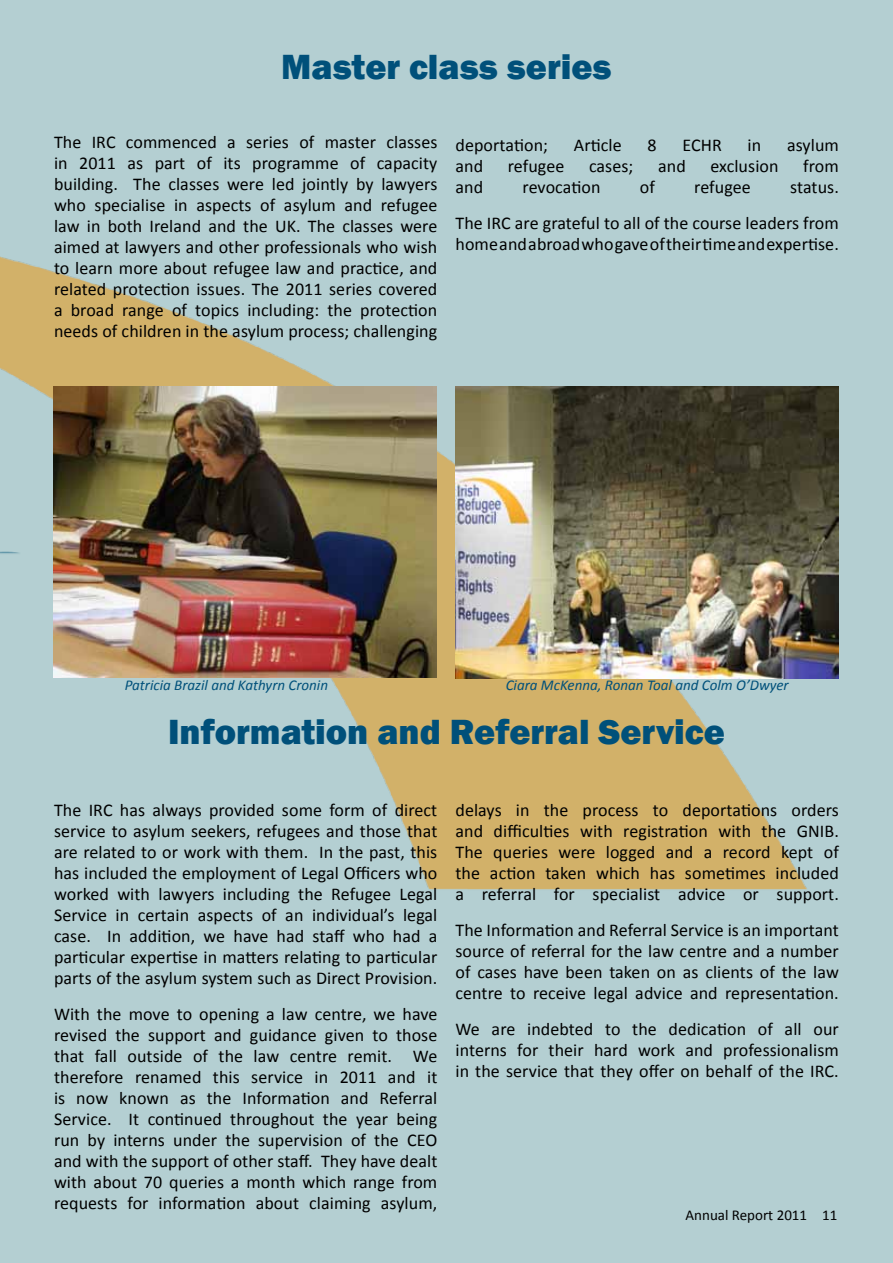
<style>
.page{position:relative;width:893px;height:1263px;background:#b4cfd2}
.page>*{position:absolute;margin:0;border:0;box-sizing:border-box;transform-origin:0 0}
.t1{font:800 36px "Franklin Gothic";color:#00507a}
.t2{font:18px/21px "Calibri";letter-spacing:.005em;color:#000;text-align:justify}
.t3{font:italic 15px "Calibri";color:#00507a}
.t4{font:15px "Calibri";color:#000}
</style>
<div class="page">
<img style="left:0;top:256px;width:825px;height:634px">
<img style="left:53px;top:387px;width:384px;height:290px">
<img style="left:455px;top:387px;width:384px;height:291px">
<h1 class="t1" style="left:281px;top:44px;width:332px">Master class series</h1>
<p class="t2" style="left:54px;top:132px;width:385px">The IRC commenced a series of master classes in 2011 as part of its programme of capacity building. The classes were led jointly by lawyers who specialise in aspects of asylum and refugee law in both Ireland and the UK. The classes were aimed at lawyers and other professionals who wish to learn more about refugee law and practice, and related protection issues. The 2011 series covered a broad range of topics including: the protection needs of children in the asylum process; challenging</p>
<p class="t2" style="left:455px;top:135px;width:94px">deportation;</p>
<p class="t2" style="left:574px;top:135px;width:49px">Article</p>
<p class="t2" style="left:647px;top:135px;width:11px">8</p>
<p class="t2" style="left:682px;top:135px;width:41px">ECHR</p>
<p class="t2" style="left:748px;top:135px;width:15px">in</p>
<p class="t2" style="left:787px;top:135px;width:53px">asylum</p>
<p class="t2" style="left:455px;top:156px;width:29px">and</p>
<p class="t2" style="left:508px;top:156px;width:58px">refugee</p>
<p class="t2" style="left:589px;top:156px;width:46px">cases;</p>
<p class="t2" style="left:658px;top:156px;width:29px">and</p>
<p class="t2" style="left:710px;top:156px;width:70px">exclusion</p>
<p class="t2" style="left:803px;top:156px;width:37px">from</p>
<p class="t2" style="left:455px;top:177px;width:29px">and</p>
<p class="t2" style="left:523px;top:177px;width:79px">revocation</p>
<p class="t2" style="left:640px;top:177px;width:17px">of</p>
<p class="t2" style="left:694px;top:177px;width:58px">refugee</p>
<p class="t2" style="left:455px;top:169px;width:385px;line-height:36px;text-align:right">status.<br>The IRC are grateful to all of the course leaders from</p>
<p class="t2" style="left:455px;top:234px;width:385px">home and abroad who gave of their time and expertise.</p>
<p class="t3" style="left:125px;top:674px;width:205px">Patricia Brazil and Kathyrn Cronin</p>
<p class="t3" style="left:506px;top:674px;width:284px">Ciara McKenna, Ronan Toal and Colm O’Dwyer</p>
<h1 class="t1" style="left:168px;top:708px;width:558px">Information and Referral Service</h1>
<p class="t2" style="left:54px;top:799px;width:385px">The IRC has always provided some form of direct service to asylum seekers, refugees and those that are related to or work with them. In the past, this has included the employment of Legal Officers who worked with lawyers including the Refugee Legal Service in certain aspects of an individual’s legal case. In addition, we have had staff who had a particular expertise in matters relating to particular parts of the asylum system such as Direct Provision.</p>
<p class="t2" style="left:54px;top:1003px;width:385px">With the move to opening a law centre, we have revised the support and guidance given to those that fall outside of the law centre remit. We therefore renamed this service in 2011 and it is now known as the Information and Referral Service. It continued throughout the year being run by interns under the supervision of the CEO and with the support of other staff. They have dealt with about 70 queries a month which range from requests for information about claiming asylum,</p>
<p class="t2" style="left:455px;top:799px;width:385px">delays in the process to deportations orders and difficulties with registration with the GNIB.<br>The queries were logged and a record kept of the action taken which has sometimes included a referral for specialist advice or support.</p>
<p class="t2" style="left:455px;top:920px;width:385px">The Information and Referral Service is an important source of referral for the law centre and a number of cases have been taken on as clients of the law centre to receive legal advice and representation.</p>
<p class="t2" style="left:455px;top:1019px;width:385px">We are indebted to the dedication of all our interns for their hard work and professionalism in the service that they offer on behalf of the IRC.</p>
<p class="t4" style="left:686px;top:1206px;width:153px">Annual Report 2011 11</p>
</div>
